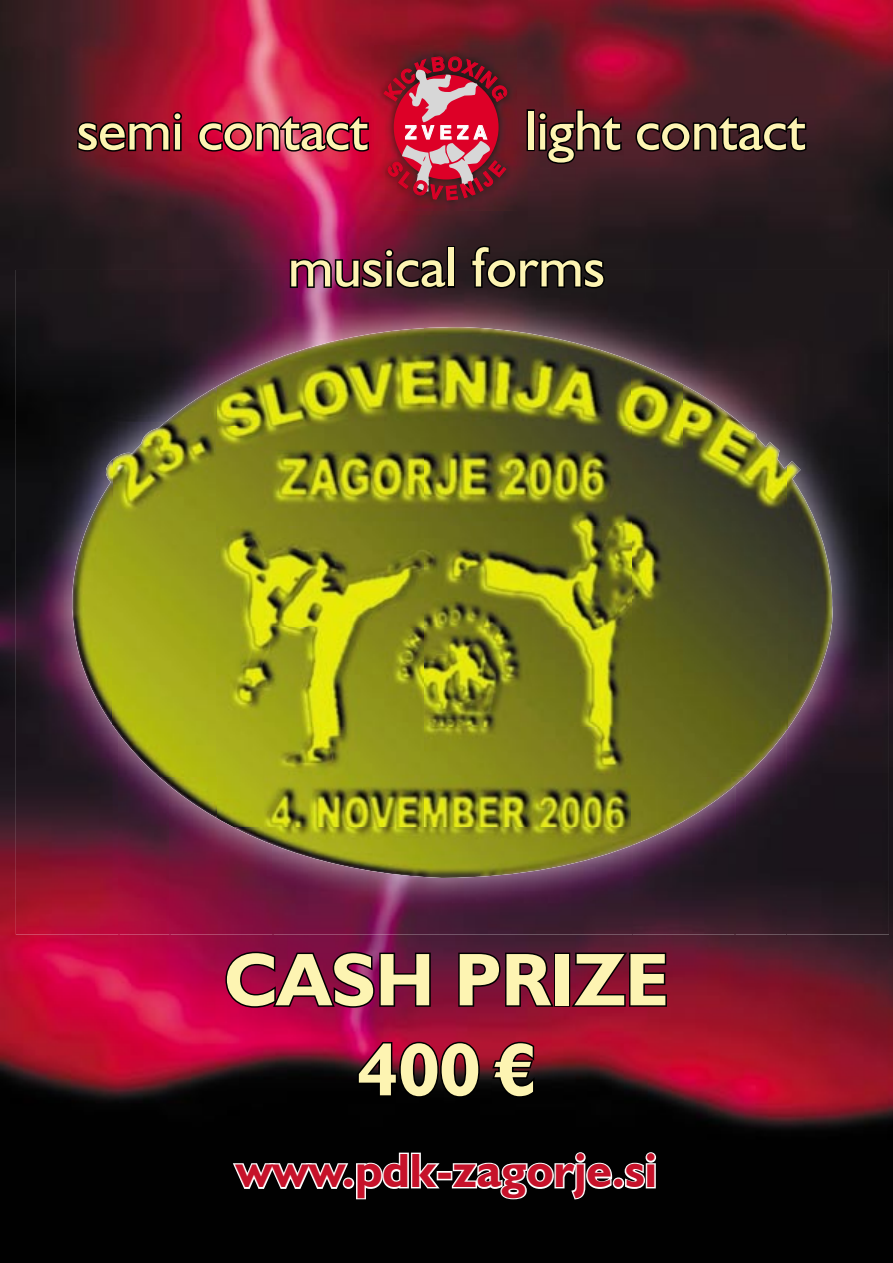
<style>
.page{position:relative;width:893px;height:1263px;background:#fff}
.page>*{position:absolute;margin:0;border:0;box-sizing:border-box;transform-origin:0 0}
.t1{font:700 75px/90px "Humanist 521 BT";color:#fdf4b2;text-align:center}
.t2{font:57px "Humanist 521 BT";color:#fdf4b2}
.t3{font:700 48px "Humanist 521 BT";color:#c6122a}
.t4{font:700 18.9px "H Helvetica";letter-spacing:.27em;color:#fff}
</style>
<div class="page">
<img style="left:0;top:0;width:893px;height:1263px">
<img style="left:16px;top:270px;width:256px;height:153px">
<img style="left:272px;top:270px;width:617px;height:102px">
<img style="left:684px;top:372px;width:205px;height:51px">
<img style="left:16px;top:423px;width:102px;height:511px">
<div style="left:788px;top:423px;width:101px;height:51px;background:#131214"></div>
<img style="left:787px;top:474px;width:102px;height:460px">
<img style="left:118px;top:828px;width:52px;height:106px">
<img style="left:735px;top:828px;width:52px;height:106px">
<img style="left:170px;top:828px;width:102px;height:106px">
<img style="left:633px;top:828px;width:102px;height:106px">
<img style="left:272px;top:878px;width:361px;height:56px">
<img style="left:216px;top:326px;width:468px;height:552px">
<img style="left:113px;top:376px;width:104px;height:452px">
<img style="left:684px;top:376px;width:104px;height:452px">
<img style="left:61px;top:426px;width:52px;height:302px">
<img style="left:787px;top:426px;width:52px;height:352px">
<img style="left:374px;top:46px;width:143px;height:164px">
<svg style="left:75px;top:109px;width:109px;height:44px;background:#590d1a"></svg>
<svg style="left:196px;top:115px;width:176px;height:39px;background:#8a1833"></svg>
<div style="left:527px;top:109px;width:8px;height:42px;border:3px solid #000"></div>
<svg style="left:536px;top:108px;width:88px;height:58px;background:#3a131b"></svg>
<svg style="left:634px;top:115px;width:175px;height:39px;background:#2b1318"></svg>
<svg style="left:288px;top:246px;width:160px;height:45px;background:#4c152f"></svg>
<div style="left:447px;top:246px;width:8px;height:42px;border:3px solid #000"></div>
<svg style="left:469px;top:244px;width:138px;height:46px;background:#181213"></svg>
<svg style="left:224px;top:950px;width:208px;height:59px;background:#6e0a36"></svg>
<svg style="left:457px;top:951px;width:99px;height:58px;background:#560f29"></svg>
<div style="left:554px;top:952px;width:16px;height:55px;border:3px solid #000"></div>
<svg style="left:569px;top:951px;width:99px;height:57px;background:#5e0d22"></svg>
<svg style="left:356px;top:1040px;width:125px;height:59px;background:#450919"></svg>
<svg style="left:490px;top:1040px;width:47px;height:59px;background:#3e0b14"></svg>
<svg style="left:230px;top:1151px;width:213px;height:50px"></svg>
<div style="left:437px;top:1171px;width:15px;height:9px;border:3px solid #fff"></div>
<svg style="left:450px;top:1150px;width:208px;height:52px"></svg>
<svg style="left:383px;top:56px;width:126px;height:148px;background:#a33446"></svg>
<p class="t2" style="left:77px;top:95px;width:293px">semi contact</p>
<p class="t4" style="left:405px;top:121px;width:84px">ZVEZA</p>
<p class="t2" style="left:525px;top:95px;width:283px">light contact</p>
<p class="t2" style="left:288px;top:232px;width:318px">musical forms</p>
<h1 class="t1" style="left:224px;top:933px;width:446px">CASH PRIZE<br>400 ¤</h1>
<p class="t3" style="left:236px;top:1141px;width:422px">www.pdk-zagorje.si</p>
</div>
